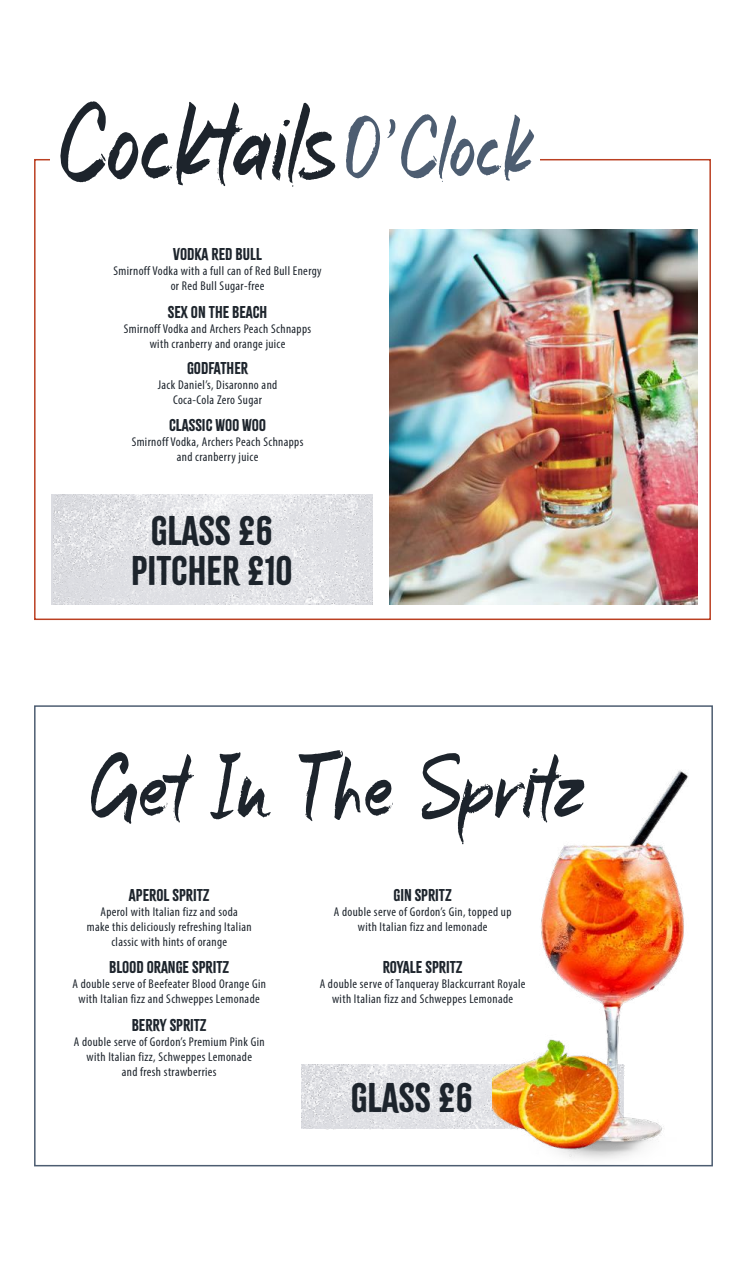
<style>
.page{position:relative;width:745px;height:1263px;background:#fff}
.page>*{position:absolute;margin:0;border:0;box-sizing:border-box;transform-origin:0 0}
.t1{font:115.5px "Marker Mark";letter-spacing:-.01em;color:#1d242c}
.t2{font:94.5px "Marker Mark";letter-spacing:-.01em;color:#1d242c}
.t3{font:36.3px/40.5px "Citrus Gothic Solid";color:#1d242c;text-align:center}
.t4{font:15px "Citrus Gothic Solid";color:#1d242c}
.t5{font:condensed 12.75px/15px "Myriad Pro";letter-spacing:.03em;color:#1d242c;text-align:center}
.s1{font-size:91.5px;color:#4d5d71}
</style>
<div class="page">
<img style="left:301px;top:1065px;width:191px;height:64px">
<img style="left:54px;top:494px;width:318px;height:110px">
<img style="left:389px;top:230px;width:308px;height:374px">
<img style="left:518px;top:1164px;width:147px;height:3px">
<img style="left:492px;top:758px;width:221px;height:403px">
<h1 class="t1" style="left:58px;top:90px;width:476px">Cocktails<span class="s1">O'Clock</span></h1>
<p class="t4" style="left:173px;top:245px;width:90px">VODKA RED BULL</p>
<p class="t5" style="left:113px;top:263px;width:209px">Smirnoff Vodka with a full can of Red Bull Energy or Red Bull Sugar-free</p>
<p class="t4" style="left:168px;top:302px;width:101px">SEX ON THE BEACH</p>
<p class="t5" style="left:124px;top:321px;width:189px">Smirnoff Vodka and Archers Peach Schnapps with cranberry and orange juice</p>
<p class="t4" style="left:187px;top:359px;width:62px">GODFATHER</p>
<p class="t5" style="left:158px;top:378px;width:121px">Jack Daniel’s, Disaronno and<br>Coca-Cola Zero Sugar</p>
<p class="t4" style="left:169px;top:416px;width:98px">CLASSIC WOO WOO</p>
<p class="t5" style="left:132px;top:434px;width:173px">Smirnoff Vodka, Archers Peach Schnapps and cranberry juice</p>
<h3 class="t3" style="left:131px;top:511px;width:163px">GLASS £6<br>PITCHER £10</h3>
<h2 class="t2" style="left:89px;top:744px;width:498px">Get In The Spritz</h2>
<p class="t4" style="left:129px;top:886px;width:82px">APEROL SPRITZ</p>
<p class="t5" style="left:87px;top:904px;width:166px">Aperol with Italian fizz and soda<br>make this deliciously refreshing Italian classic with hints of orange</p>
<p class="t4" style="left:109px;top:958px;width:121px">BLOOD ORANGE SPRITZ</p>
<p class="t5" style="left:72px;top:976px;width:195px">A double serve of Beefeater Blood Orange Gin with Italian fizz and Schweppes Lemonade</p>
<p class="t4" style="left:132px;top:1015px;width:76px">BERRY SPRITZ</p>
<p class="t5" style="left:74px;top:1034px;width:192px">A double serve of Gordon’s Premium Pink Gin with Italian fizz, Schweppes Lemonade<br>and fresh strawberries</p>
<p class="t4" style="left:393px;top:886px;width:60px">GIN SPRITZ</p>
<p class="t5" style="left:333px;top:904px;width:179px">A double serve of Gordon’s Gin, topped up with Italian fizz and lemonade</p>
<p class="t4" style="left:382px;top:958px;width:81px">ROYALE SPRITZ</p>
<p class="t5" style="left:319px;top:976px;width:207px">A double serve of Tanqueray Blackcurrant Royale with Italian fizz and Schweppes Lemonade</p>
<h3 class="t3" style="left:350px;top:1078px;width:124px">GLASS £6</h3>
</div>
